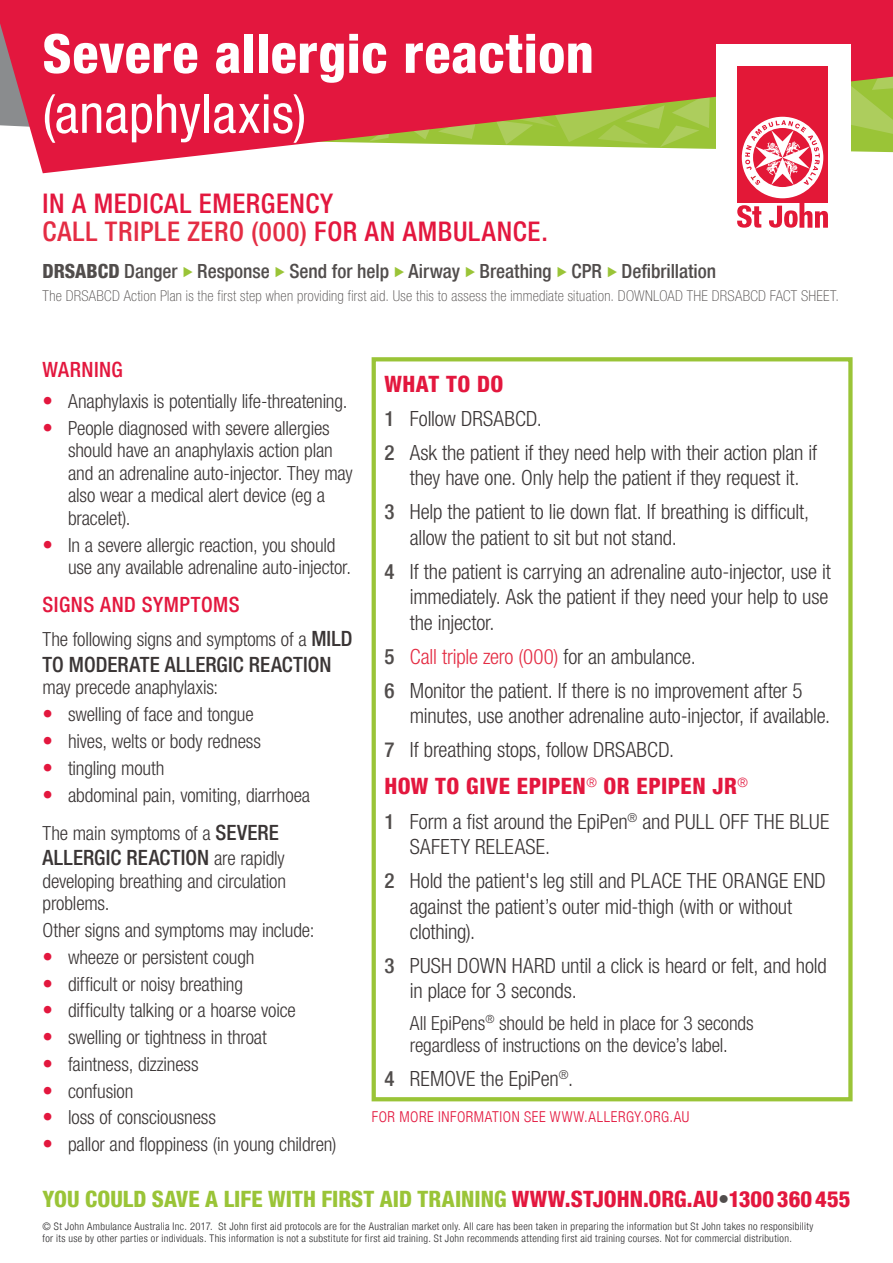
<style>
.page{position:relative;width:893px;height:1263px;background:#fff}
.page>*{position:absolute;margin:0;border:0;box-sizing:border-box;transform-origin:0 0}
.t1{font:800 condensed 54px "Helvetica Neue LT";letter-spacing:.01em;color:#fff}
.t2{font:condensed 54px "Helvetica Neue LT Std";letter-spacing:.005em;color:#fff}
.t3{font:500 condensed 27px/28.5px "Helvetica Neue LT";letter-spacing:.025em;color:#e3173e}
.t4{font:800 condensed 22.5px "Helvetica Neue LT";color:#9ac437}
.t5{font:800 condensed 22.5px "Helvetica Neue LT";letter-spacing:.02em;color:#e3173e}
.t6{font:300 condensed 21px/34px "Helvetica Neue LT Std";letter-spacing:-.01em;color:#3a3535}
.t7{font:500 condensed 21px "Helvetica Neue LT";letter-spacing:.005em;color:#3a3535}
.t8{font:500 condensed 21px "Helvetica Neue LT";letter-spacing:.02em;color:#e3173e}
.t9{font:300 condensed 19.5px/22.5px "Helvetica Neue LT Std";letter-spacing:-.01em;color:#3a3535}
.t10{font:500 condensed 19.5px "Helvetica Neue LT";color:#514d4c}
.t11{font:100 condensed 15px "Helvetica Neue LT Std";letter-spacing:.02em;color:#514d4c}
.t12{font:300 condensed 15px "Helvetica Neue LT";letter-spacing:.04em;color:#e3173e}
.t13{font:300 condensed 10.5px/12px "Helvetica Neue LT";letter-spacing:.035em;color:#292829}
.s1{color:#e42d44}
.s2{font-weight:800}
.s3{font-family:"Helvetica Neue LT";font-size:21px;color:#e3173e}
.s4{font-family:"Helvetica Neue LT";font-weight:500;font-size:21px}
.s5{font-family:"Helvetica Neue LT Std";font-weight:300;font-size:19.5px}
.s6{font-family:"Helvetica Neue LT";font-weight:500;color:#514d4c}
.s7{color:#e3173e}
.s8{font-family:"Helvetica Neue LT Std";font-weight:300;color:#514d4c}
</style>
<div class="page">
<svg style="left:0;top:0;width:893px;height:173px;fill:#e3173e"></svg>
<div style="left:372px;top:357px;width:481px;height:744px;border:4px solid #9ac437"></div>
<div style="left:716px;top:44px;width:134px;height:206px;background:#fff"></div>
<div style="left:737px;top:67px;width:91px;height:136px;background:#e31837"></div>
<div style="left:742px;top:117px;width:81px;height:81px;background:#fff;border-radius:50%"></div>
<svg style="left:745px;top:57px;width:148px;height:128px"></svg>
<svg style="left:737px;top:205px;width:24px;height:23px"></svg>
<svg style="left:769px;top:203px;width:59px;height:25px"></svg>
<h1 class="t1" style="left:43px;top:20px;width:553px">Severe allergic reaction</h1>
<h1 class="t2" style="left:43px;top:83px;width:265px">(anaphylaxis)</h1>
<h2 class="t3" style="left:43px;top:189px;width:507px">IN A MEDICAL EMERGENCY<br><span class="s1">CALL TRIPLE ZERO (000)</span> FOR AN AMBULANCE.</h2>
<p class="t10" style="left:43px;top:260px;width:675px"><span class="s2">DRSABCD</span> Danger Response Send for help Airway Breathing CPR Defibrillation</p>
<p class="t11" style="left:43px;top:287px;width:798px">The DRSABCD Action Plan is the first step when providing first aid. Use this to assess the immediate situation. DOWNLOAD THE DRSABCD FACT SHEET.</p>
<p class="t8" style="left:43px;top:357px;width:82px">WARNING</p>
<p class="t9" style="left:43px;top:390px;width:306px"><span class="s3">•</span> Anaphylaxis is potentially life-threatening.</p>
<p class="t9" style="left:68px;top:417px;width:286px;text-indent:-26px"><span class="s3">•</span> People diagnosed with severe allergies should have an anaphylaxis action plan and an adrenaline auto-injector. They may also wear a medical alert device (eg a bracelet).</p>
<p class="t9" style="left:68px;top:533px;width:285px;text-indent:-26px"><span class="s3">•</span> In a severe allergic reaction, you should use any available adrenaline auto-injector.</p>
<p class="t8" style="left:43px;top:592px;width:199px">SIGNS AND SYMPTOMS</p>
<p class="t9" style="left:43px;top:628px;width:312px">The following signs and symptoms of a <span class="s4">MILD</span></p>
<p class="t7" style="left:43px;top:652px;width:291px">TO MODERATE ALLERGIC REACTION</p>
<p class="t9" style="left:43px;top:676px;width:177px">may precede anaphylaxis:</p>
<p class="t9" style="left:43px;top:703px;width:213px"><span class="s3">•</span> swelling of face and tongue</p>
<p class="t9" style="left:43px;top:730px;width:220px"><span class="s3">•</span> hives, welts or body redness</p>
<p class="t9" style="left:43px;top:756px;width:123px"><span class="s3">•</span> tingling mouth</p>
<p class="t9" style="left:43px;top:775px;width:269px;line-height:38.2px"><span class="s3">•</span> abdominal pain, vomiting, diarrhoea<br>The main symptoms of a <span class="s4">SEVERE</span></p>
<p class="t7" style="left:43px;top:845px;width:244px">ALLERGIC REACTION <span class="s5">are rapidly</span></p>
<p class="t9" style="left:43px;top:869px;width:245px">developing breathing and circulation problems.</p>
<p class="t9" style="left:43px;top:919px;width:273px">Other signs and symptoms may include:</p>
<p class="t9" style="left:43px;top:945px;width:214px"><span class="s3">•</span> wheeze or persistent cough</p>
<p class="t9" style="left:43px;top:972px;width:202px"><span class="s3">•</span> difficult or noisy breathing</p>
<p class="t9" style="left:43px;top:999px;width:255px"><span class="s3">•</span> difficulty talking or a hoarse voice</p>
<p class="t9" style="left:43px;top:1026px;width:226px"><span class="s3">•</span> swelling or tightness in throat</p>
<p class="t9" style="left:43px;top:1052px;width:158px"><span class="s3">•</span> faintness, dizziness</p>
<p class="t9" style="left:43px;top:1079px;width:92px"><span class="s3">•</span> confusion</p>
<p class="t9" style="left:43px;top:1106px;width:175px"><span class="s3">•</span> loss of consciousness</p>
<p class="t9" style="left:43px;top:1133px;width:295px"><span class="s3">•</span> pallor and floppiness (in young children)</p>
<p class="t5" style="left:384px;top:370px;width:120px">WHAT TO DO</p>
<p class="t6" style="left:384px;top:401px;width:434px"><span class="s6">1</span> Follow DRSABCD.<br><span class="s6">2</span> Ask the patient if they need help with their action plan if</p>
<p class="t6" style="left:384px;top:461px;width:426px;text-indent:26px">they have one. Only help the patient if they request it.<br><span class="s6">3</span> Help the patient to lie down flat. If breathing is difficult,</p>
<p class="t6" style="left:384px;top:520px;width:448px;text-indent:26px">allow the patient to sit but not stand.<br><span class="s6">4</span> If the patient is carrying an adrenaline auto-injector, use it</p>
<p class="t6" style="left:410px;top:584px;width:420px;line-height:25.5px">immediately. Ask the patient if they need your help to use the injector.</p>
<p class="t6" style="left:384px;top:639px;width:420px"><span class="s6">5</span> <span class="s1">Call triple zero (000)</span> for an ambulance.<br><span class="s6">6</span> Monitor the patient. If there is no improvement after 5</p>
<p class="t6" style="left:384px;top:699px;width:447px;text-indent:26px">minutes, use another adrenaline auto-injector, if available.<br><span class="s6">7</span> If breathing stops, follow DRSABCD.</p>
<p class="t5" style="left:384px;top:772px;width:365px">HOW TO GIVE EPIPEN<sup>®</sup> OR EPIPEN JR<sup>®</sup></p>
<p class="t6" style="left:410px;top:808px;width:421px;line-height:25.5px;text-indent:-26px"><span class="s6">1</span> Form a fist around the EpiPen<sup>®</sup> and PULL OFF THE BLUE<br>SAFETY RELEASE.</p>
<p class="t6" style="left:410px;top:868px;width:417px;line-height:25.5px;text-indent:-26px"><span class="s6">2</span> Hold the patient's leg still and PLACE THE ORANGE END against the patient’s outer mid-thigh (with or without clothing).</p>
<p class="t6" style="left:410px;top:953px;width:418px;line-height:25.5px;text-indent:-26px"><span class="s6">3</span> PUSH DOWN HARD until a click is heard or felt, and hold in place for 3 seconds.</p>
<p class="t9" style="left:410px;top:1011px;width:345px">All EpiPens<sup>®</sup> should be held in place for 3 seconds regardless of instructions on the device’s label.</p>
<p class="t6" style="left:384px;top:1061px;width:190px"><span class="s6">4</span> REMOVE the EpiPen<sup>®</sup>.</p>
<p class="t12" style="left:372px;top:1108px;width:319px">FOR MORE INFORMATION SEE WWW.ALLERGY.ORG.AU</p>
<p class="t4" style="left:43px;top:1185px;width:809px">YOU COULD SAVE A LIFE WITH FIRST AID TRAINING <span class="s7">WWW.STJOHN.ORG.AU</span><span class="s8">•</span><span class="s7">1300360455</span></p>
<p class="t13" style="left:43px;top:1220px;width:772px">© St John Ambulance Australia Inc. 2017. St John first aid protocols are for the Australian market only. All care has been taken in preparing the information but St John takes no responsibility for its use by other parties or individuals. This information is not a substitute for first aid training. St John recommends attending first aid training courses. Not for commercial distribution.</p>
</div>
